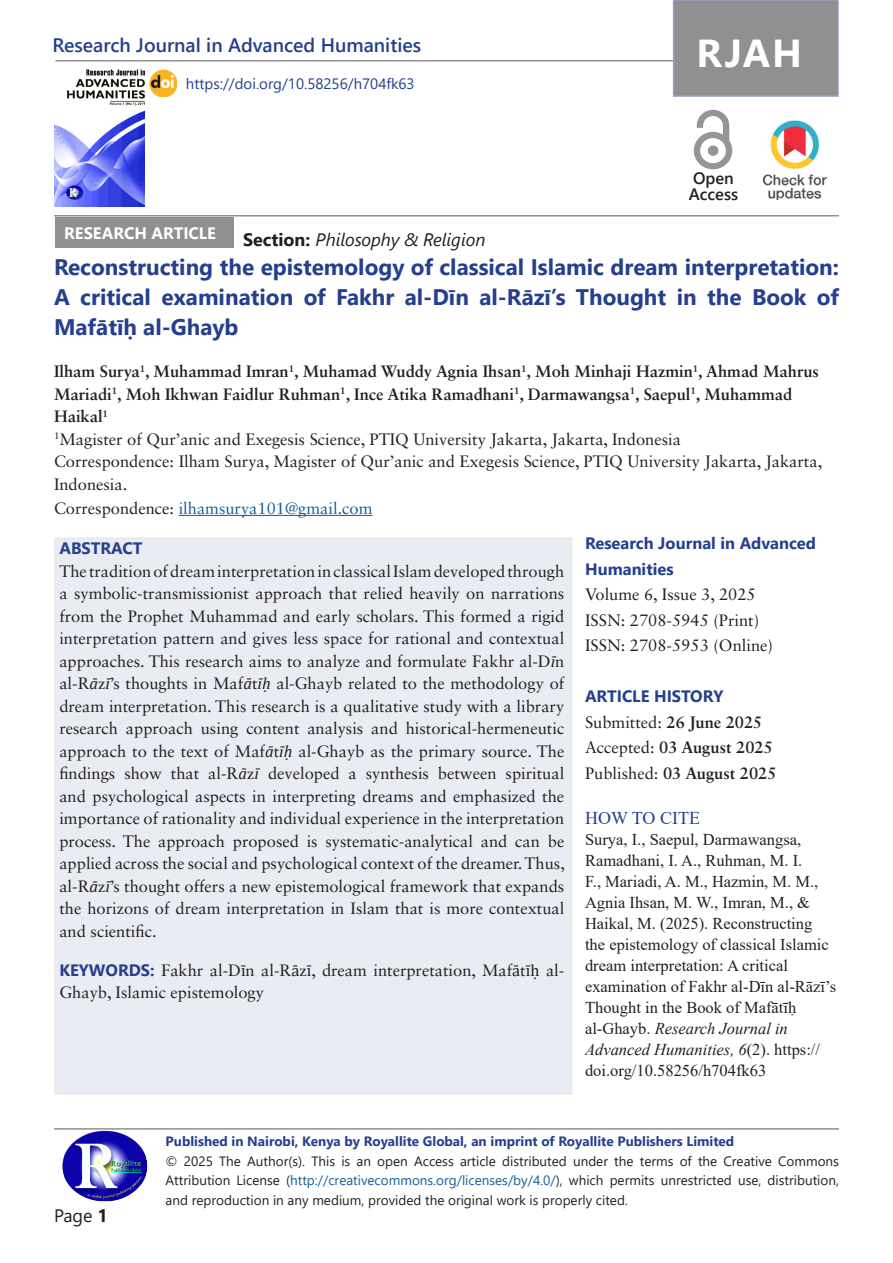
<style>
.page{position:relative;width:893px;height:1263px;background:#fff}
.page>*{position:absolute;margin:0;border:0;box-sizing:border-box;transform-origin:0 0}
.t1{font:700 39px "Segoe UI";color:#fff}
.t2{font:700 22.5px/30px "Segoe UI";color:#253f8e;text-align:justify}
.t3{font:600 19.5px "Segoe UI";color:#253f8e}
.t4{font:italic 18px "Segoe UI";color:#231f20}
.t5{font:18px "Times New Roman";color:#253f8e}
.t6{font:18px "Segoe UI";color:#231f20}
.List_Paragraph{font:16.5px/22.5px "Sabon LT Std";color:#231f20}
.t7{font:16.5px/21px "Times New Roman";color:#231f20}
.t8{font:700 16.5px/22.5px "Sabon LT Std";color:#231f20}
.t9{font:700 16.5px/25.5px "Segoe UI";color:#253f8e}
.List_Paragraph-2{font:16.5px "Sabon LT Std";color:#175d9e}
.t10{font:700 16.5px "Segoe UI";color:#fff}
.t11{font:600 16.5px/16.5px "Segoe UI";color:#231f20}
.t12{font:15px "Segoe UI";color:#253f8e}
.t13{font:13.5px/19.5px "Segoe UI";color:#231f20;text-align:justify}
.t14{font:700 13.5px "Segoe UI";color:#253f8e}
.s1{font-weight:700;font-style:normal}
.s2{color:#231f20}
.s3{font-family:"Cambria";font-style:italic}
.s4{font-family:"Segoe UI";font-weight:700;color:#253f8e}
.s5{font-family:"Cambria"}
.s6{font-weight:700}
.s7{font-weight:400}
.s8{font-style:italic}
.s9{color:#175d9e}
</style>
<div class="page">
<hr style="left:55px;top:60px;width:618px;height:2px;background:#231f20">
<div style="left:55px;top:538px;width:517px;height:556px;background:#e9ecf3"></div>
<hr style="left:179px;top:515px;width:193px;height:1px;background:#175d9e">
<div style="left:674px;top:0;width:164px;height:96px;background:#918f8f"></div>
<div style="left:55px;top:217px;width:179px;height:31px;background:#918f8f"></div>
<hr style="left:54px;top:215px;width:785px;height:1px;background:#231f20">
<img style="left:762px;top:120px;width:65px;height:80px">
<img style="left:149px;top:70px;width:28px;height:27px">
<img style="left:54px;top:70px;width:91px;height:136px">
<hr style="left:54px;top:1128px;width:785px;height:2px;background:#231f20">
<img style="left:694px;top:109px;width:38px;height:60px">
<img style="left:54px;top:1128px;width:104px;height:74px">
<p class="t3" style="left:52px;top:26px;width:370px">Research Journal in Advanced Humanities</p>
<p class="t12" style="left:186px;top:69px;width:230px">https://doi.org/10.58256/h704fk63</p>
<p class="t10" style="left:64px;top:218px;width:153px">RESEARCH ARTICLE</p>
<p class="t4" style="left:243px;top:222px;width:244px"><span class="s1">Section:</span> Philosophy &amp; Religion</p>
<p class="t1" style="left:696px;top:17px;width:107px">RJAH</p>
<p class="t11" style="left:689px;top:168px;width:51px">Open<br>Access</p>
<p class="t2" style="left:54px;top:250px;width:786px">Reconstructing the epistemology of classical Islamic dream interpretation:<br>A critical examination of Fakhr al-Dīn al-Rāzī’s Thought in the Book of Mafātīḥ al-Ghayb</p>
<p class="t8" style="left:54px;top:360px;width:766px">Ilham Surya<sup>1</sup>, Muhammad Imran<sup>1</sup>, Muhamad Wuddy Agnia Ihsan<sup>1</sup>, Moh Minhaji Hazmin<sup>1</sup>, Ahmad Mahrus<br>Mariadi<sup>1</sup>, Moh Ikhwan Faidlur Ruhman<sup>1</sup>, Ince Atika Ramadhani<sup>1</sup>, Darmawangsa<sup>1</sup>, Saepul<sup>1</sup>, Muhammad<br>Haikal<sup>1</sup></p>
<p class="List_Paragraph" style="left:54px;top:428px;width:628px"><sup>1</sup>Magister of Qur’anic and Exegesis Science, PTIQ University Jakarta, Jakarta, Indonesia</p>
<p class="List_Paragraph" style="left:54px;top:450px;width:770px">Correspondence: Ilham Surya, Magister of Qur’anic and Exegesis Science, PTIQ University Jakarta, Jakarta,<br>Indonesia.</p>
<p class="List_Paragraph-2" style="left:54px;top:498px;width:320px"><span class="s2">Correspondence:</span> ilhamsurya101@gmail.com</p>
<p class="t9" style="left:59px;top:534px;width:85px">ABSTRACT</p>
<p class="List_Paragraph" style="left:59px;top:559px;width:507px;text-align:justify">The tradition of dream interpretation in classical Islam developed through a symbolic-transmissionist approach that relied heavily on narrations from the Prophet Muhammad and early scholars. This formed a rigid interpretation pattern and gives less space for rational and contextual approaches. This research aims to analyze and formulate Fakhr al-D<span class="s3">ī</span>n al-R<span class="s3">ā</span>z<span class="s3">ī</span>’s thoughts in Maf<span class="s3">ā</span>t<span class="s3">īḥ</span> al-Ghayb related to the methodology of dream interpretation. This research is a qualitative study with a library research approach using content analysis and historical-hermeneutic approach to the text of Maf<span class="s3">ā</span>t<span class="s3">īḥ</span> al-Ghayb as the primary source. The findings show that al-R<span class="s3">ā</span>z<span class="s3">ī</span> developed a synthesis between spiritual and psychological aspects in interpreting dreams and emphasized the importance of rationality and individual experience in the interpretation process. The approach proposed is systematic-analytical and can be applied across the social and psychological context of the dreamer. Thus, al-R<span class="s3">ā</span>z<span class="s3">ī</span>’s thought offers a new epistemological framework that expands the horizons of dream interpretation in Islam that is more contextual and scientific.</p>
<p class="List_Paragraph" style="left:59px;top:958px;width:506px"><span class="s4">KEYWORDS:</span> Fakhr al-D<span class="s5">ī</span>n al-R<span class="s5">ā</span>z<span class="s5">ī</span>, dream interpretation, Maf<span class="s5">ā</span>t<span class="s5">īḥ</span> al-<br>Ghayb, Islamic epistemology</p>
<p class="t9" style="left:585px;top:529px;width:233px">Research Journal in Advanced<br>Humanities</p>
<p class="List_Paragraph" style="left:585px;top:583px;width:172px">Volume 6, Issue 3, 2025</p>
<p class="List_Paragraph" style="left:585px;top:609px;width:176px">ISSN: 2708-5945 (Print)</p>
<p class="List_Paragraph" style="left:585px;top:634px;width:189px">ISSN: 2708-5953 (Online)</p>
<p class="t9" style="left:585px;top:682px;width:140px">ARTICLE HISTORY</p>
<p class="List_Paragraph" style="left:585px;top:711px;width:179px">Submitted: <span class="s6">26 June 2025</span></p>
<p class="t8" style="left:585px;top:736px;width:189px"><span class="s7">Accepted:</span> 03 August 2025</p>
<p class="t8" style="left:585px;top:761px;width:193px"><span class="s7">Published:</span> 03 August 2025</p>
<p class="t5" style="left:585px;top:805px;width:117px">HOW TO CITE</p>
<p class="t7" style="left:585px;top:828px;width:253px">Surya, I., Saepul, Darmawangsa, Ramadhani, I. A., Ruhman, M. I.<br>F., Mariadi, A. M., Hazmin, M. M., Agnia Ihsan, M. W., Imran, M., &amp; Haikal, M. (2025). Reconstructing the epistemology of classical Islamic dream interpretation: A critical examination of Fakhr al-Dīn al-Rāzī’s Thought in the Book of Mafātīḥ al-Ghayb. <span class="s8">Research Journal in Advanced Humanities, 6</span>(2). https:// doi.org/10.58256/h704fk63</p>
<p class="t6" style="left:54px;top:1199px;width:55px">Page <span class="s6">1</span></p>
<p class="t14" style="left:166px;top:1129px;width:570px">Published in Nairobi, Kenya by Royallite Global, an imprint of Royallite Publishers Limited</p>
<p class="t13" style="left:166px;top:1150px;width:675px">© 2025 The Author(s). This is an open Access article distributed under the terms of the Creative Commons Attribution License (<span class="s9">http://creativecommons.org/licenses/by/4.0/</span>), which permits unrestricted use, distribution, and reproduction in any medium, provided the original work is properly cited.</p>
</div>
